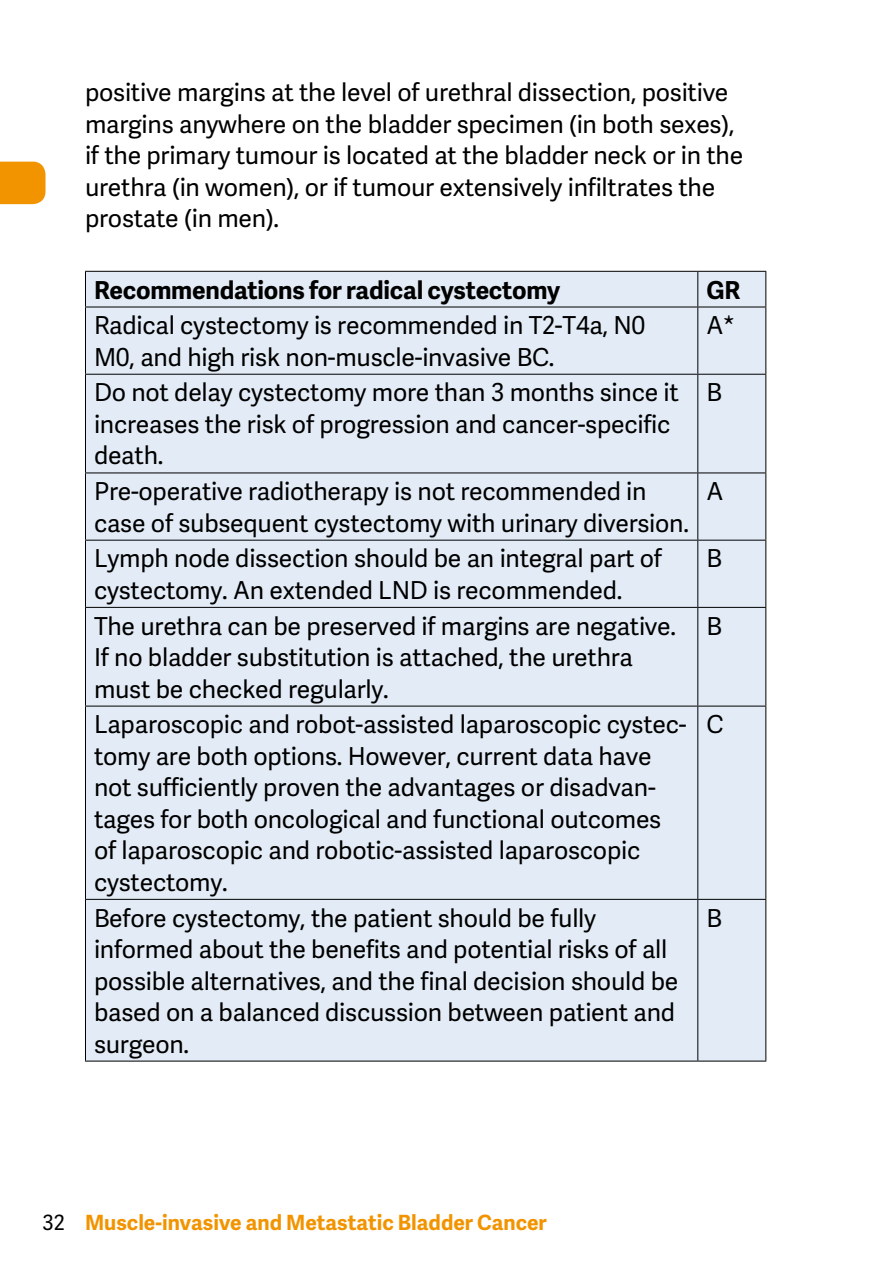
<style>
.page{position:relative;width:893px;height:1276px;background:#fff}
.page>*{position:absolute;margin:0;border:0;box-sizing:border-box;transform-origin:0 0}
.t1{font:24.6px/31.5px "Adelle Sans";letter-spacing:-.01em;color:#000}
.t2{font:700 24.6px "Adelle Sans";letter-spacing:-.01em;color:#000}
.t3{font:700 21px "Adelle Sans";color:#f29400}
.s1{font-weight:400;color:#000}
</style>
<div class="page">
<div style="left:0;top:162px;width:46px;height:42px;background:#f29400"></div>
<div style="left:86px;top:272px;width:679px;height:788px;background:#e3ecf6"></div>
<hr style="left:85px;top:271px;width:613px;height:1px;background:#000">
<hr style="left:85px;top:272px;width:1px;height:34px;background:#000">
<hr style="left:698px;top:271px;width:68px;height:1px;background:#000">
<hr style="left:697px;top:272px;width:1px;height:34px;background:#000">
<hr style="left:765px;top:272px;width:1px;height:34px;background:#000">
<hr style="left:85px;top:306px;width:613px;height:1px;background:#000">
<hr style="left:85px;top:307px;width:1px;height:67px;background:#000">
<hr style="left:698px;top:306px;width:68px;height:1px;background:#000">
<hr style="left:697px;top:307px;width:1px;height:67px;background:#000">
<hr style="left:765px;top:307px;width:1px;height:67px;background:#000">
<hr style="left:85px;top:374px;width:613px;height:1px;background:#000">
<hr style="left:85px;top:375px;width:1px;height:97px;background:#000">
<hr style="left:698px;top:374px;width:68px;height:1px;background:#000">
<hr style="left:697px;top:375px;width:1px;height:97px;background:#000">
<hr style="left:765px;top:375px;width:1px;height:97px;background:#000">
<hr style="left:85px;top:472px;width:613px;height:1px;background:#000">
<hr style="left:85px;top:473px;width:1px;height:67px;background:#000">
<hr style="left:698px;top:472px;width:68px;height:1px;background:#000">
<hr style="left:697px;top:473px;width:1px;height:67px;background:#000">
<hr style="left:765px;top:473px;width:1px;height:67px;background:#000">
<hr style="left:85px;top:539px;width:613px;height:2px;background:#000">
<hr style="left:85px;top:540px;width:1px;height:67px;background:#000">
<hr style="left:698px;top:539px;width:68px;height:2px;background:#000">
<hr style="left:697px;top:540px;width:1px;height:67px;background:#000">
<hr style="left:765px;top:540px;width:1px;height:67px;background:#000">
<hr style="left:85px;top:607px;width:613px;height:1px;background:#000">
<hr style="left:85px;top:608px;width:1px;height:97px;background:#000">
<hr style="left:698px;top:607px;width:68px;height:1px;background:#000">
<hr style="left:697px;top:608px;width:1px;height:97px;background:#000">
<hr style="left:765px;top:608px;width:1px;height:97px;background:#000">
<hr style="left:85px;top:705px;width:613px;height:1px;background:#000">
<hr style="left:85px;top:706px;width:1px;height:193px;background:#000">
<hr style="left:698px;top:705px;width:68px;height:1px;background:#000">
<hr style="left:697px;top:706px;width:1px;height:193px;background:#000">
<hr style="left:765px;top:706px;width:1px;height:193px;background:#000">
<hr style="left:85px;top:899px;width:613px;height:1px;background:#000">
<hr style="left:85px;top:900px;width:1px;height:160px;background:#000">
<hr style="left:698px;top:899px;width:68px;height:1px;background:#000">
<hr style="left:697px;top:900px;width:1px;height:160px;background:#000">
<hr style="left:765px;top:900px;width:1px;height:160px;background:#000">
<hr style="left:85px;top:1060px;width:613px;height:1px;background:#000">
<hr style="left:698px;top:1060px;width:68px;height:1px;background:#000">
<p class="t1" style="left:85px;top:76px;width:660px">positive margins at the level of urethral dissection, positive margins anywhere on the bladder specimen (in both sexes), if the primary tumour is located at the bladder neck or in the urethra (in women), or if tumour extensively infiltrates the prostate (in men).</p>
<p class="t2" style="left:94px;top:272px;width:468px">Recommendations for radical cystectomy</p>
<p class="t2" style="left:706px;top:272px;width:35px">GR</p>
<p class="t1" style="left:94px;top:309px;width:553px">Radical cystectomy is recommended in T2-T4a, N0<br>M0, and high risk non-muscle-invasive BC.</p>
<p class="t1" style="left:706px;top:309px;width:30px">A*</p>
<p class="t1" style="left:94px;top:376px;width:586px">Do not delay cystectomy more than 3 months since it increases the risk of progression and cancer-specific death.</p>
<p class="t1" style="left:706px;top:376px;width:17px">B</p>
<p class="t1" style="left:94px;top:475px;width:596px">Pre-operative radiotherapy is not recommended in case of subsequent cystectomy with urinary diversion.</p>
<p class="t1" style="left:706px;top:475px;width:19px">A</p>
<p class="t1" style="left:94px;top:542px;width:569px">Lymph node dissection should be an integral part of cystectomy. An extended LND is recommended.</p>
<p class="t1" style="left:706px;top:542px;width:17px">B</p>
<p class="t1" style="left:94px;top:609px;width:584px">The urethra can be preserved if margins are negative.<br>If no bladder substitution is attached, the urethra must be checked regularly.</p>
<p class="t1" style="left:706px;top:609px;width:17px">B</p>
<p class="t1" style="left:94px;top:708px;width:594px">Laparoscopic and robot-assisted laparoscopic cystec&shy;tomy are both options. However, current data have not sufficiently proven the advantages or disadvan&shy;tages for both oncological and functional outcomes of laparoscopic and robotic-assisted laparoscopic cystectomy.</p>
<p class="t1" style="left:706px;top:708px;width:19px">C</p>
<p class="t1" style="left:94px;top:901px;width:586px">Before cystectomy, the patient should be fully informed about the benefits and potential risks of all possible alternatives, and the final decision should be based on a balanced discussion between patient and surgeon.</p>
<p class="t1" style="left:706px;top:901px;width:17px">B</p>
<p class="t3" style="left:43px;top:1207px;width:506px"><span class="s1">32</span> Muscle-invasive and Metastatic Bladder Cancer</p>
</div>
